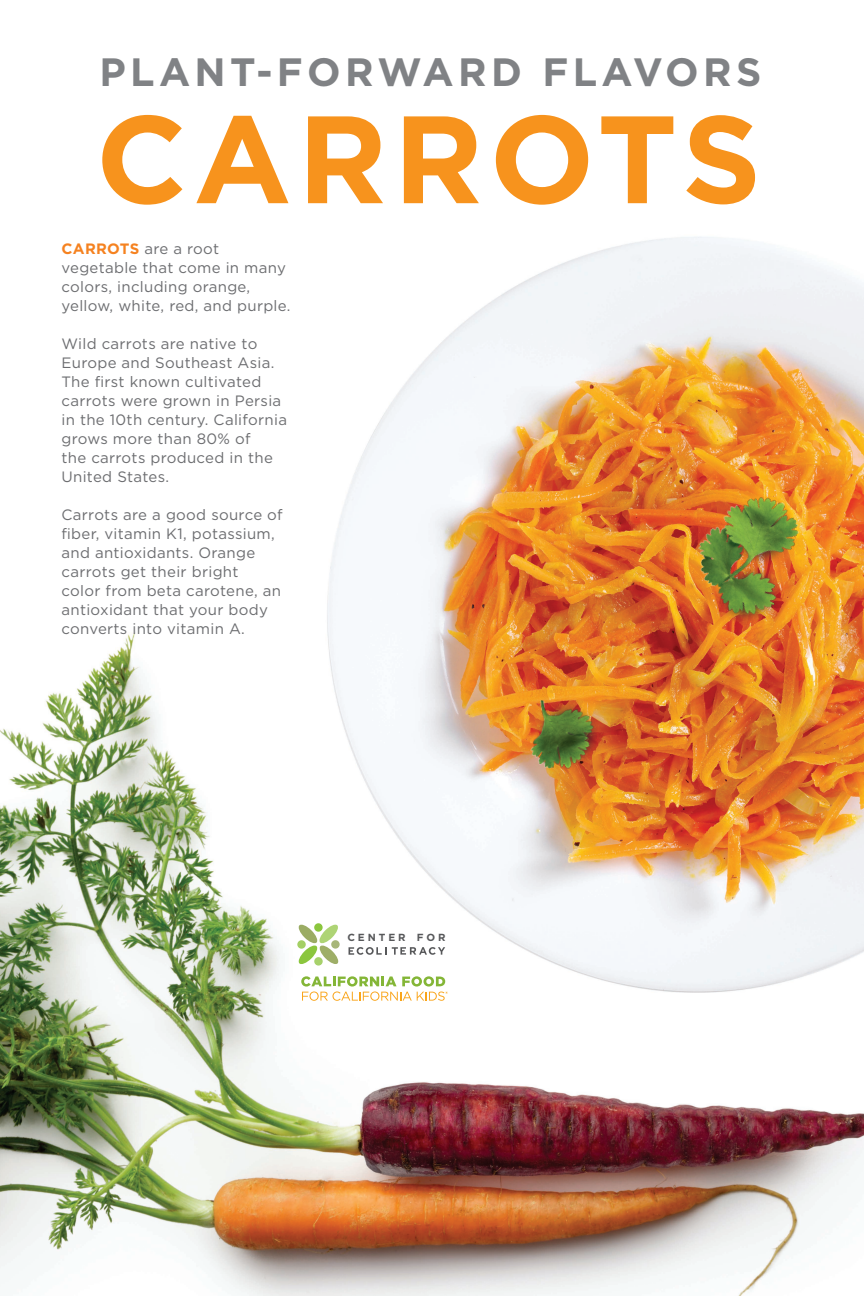
<style>
.page{position:relative;width:864px;height:1296px;background:#fff}
.page>*{position:absolute;margin:0;border:0;box-sizing:border-box;transform-origin:0 0}
.t1{font:700 124px "Gotham";letter-spacing:.05em;color:#f7931d}
.t2{font:700 39.5px "Gotham";letter-spacing:.11em;color:#808285}
.t3{font:15px/19px "Gotham";letter-spacing:.02em;color:#6c6d70}
.t4{font:700 10.3px "Gotham";letter-spacing:.285em;color:#57585a}
.s1{font-weight:700;color:#f58220}
</style>
<div class="page">
<img style="left:0;top:632px;width:864px;height:664px">
<img style="left:320px;top:237px;width:544px;height:797px">
<img style="left:672px;top:477px;width:159px;height:161px">
<img style="left:522px;top:699px;width:78px;height:73px">
<svg style="left:349px;top:947px;width:96px;height:8px"></svg>
<svg style="left:297px;top:923px;width:42px;height:42px"></svg>
<div style="left:297px;top:940px;width:9px;height:9px;background:#a4d064;border-radius:50%"></div>
<div style="left:331px;top:940px;width:9px;height:9px;background:#a7b679;border-radius:50%"></div>
<div style="left:314px;top:923px;width:9px;height:9px;background:#8bc63e;border-radius:50%"></div>
<div style="left:314px;top:957px;width:9px;height:9px;background:#a7d16b;border-radius:50%"></div>
<svg style="left:301px;top:976px;width:147px;height:25px"></svg>
<h2 class="t2" style="left:100px;top:46px;width:663px">PLANT-FORWARD FLAVORS</h2>
<h1 class="t1" style="left:96px;top:77px;width:667px">CARROTS</h1>
<p class="t3" style="left:62px;top:239px;width:231px"><span class="s1">CARROTS</span> are a root vegetable that come in many colors, including orange, yellow, white, red, and purple.</p>
<p class="t3" style="left:62px;top:334px;width:227px">Wild carrots are native to<br>Europe and Southeast Asia.<br>The first known cultivated carrots were grown in Persia in the 10th century. California grows more than 80% of<br>the carrots produced in the<br>United States.</p>
<p class="t3" style="left:62px;top:505px;width:223px">Carrots are a good source of fiber, vitamin K1, potassium, and antioxidants. Orange carrots get their bright<br>color from beta carotene, an antioxidant that your body converts into vitamin A.</p>
<p class="t4" style="left:347px;top:932px;width:100px">CENTER FOR</p>
</div>
